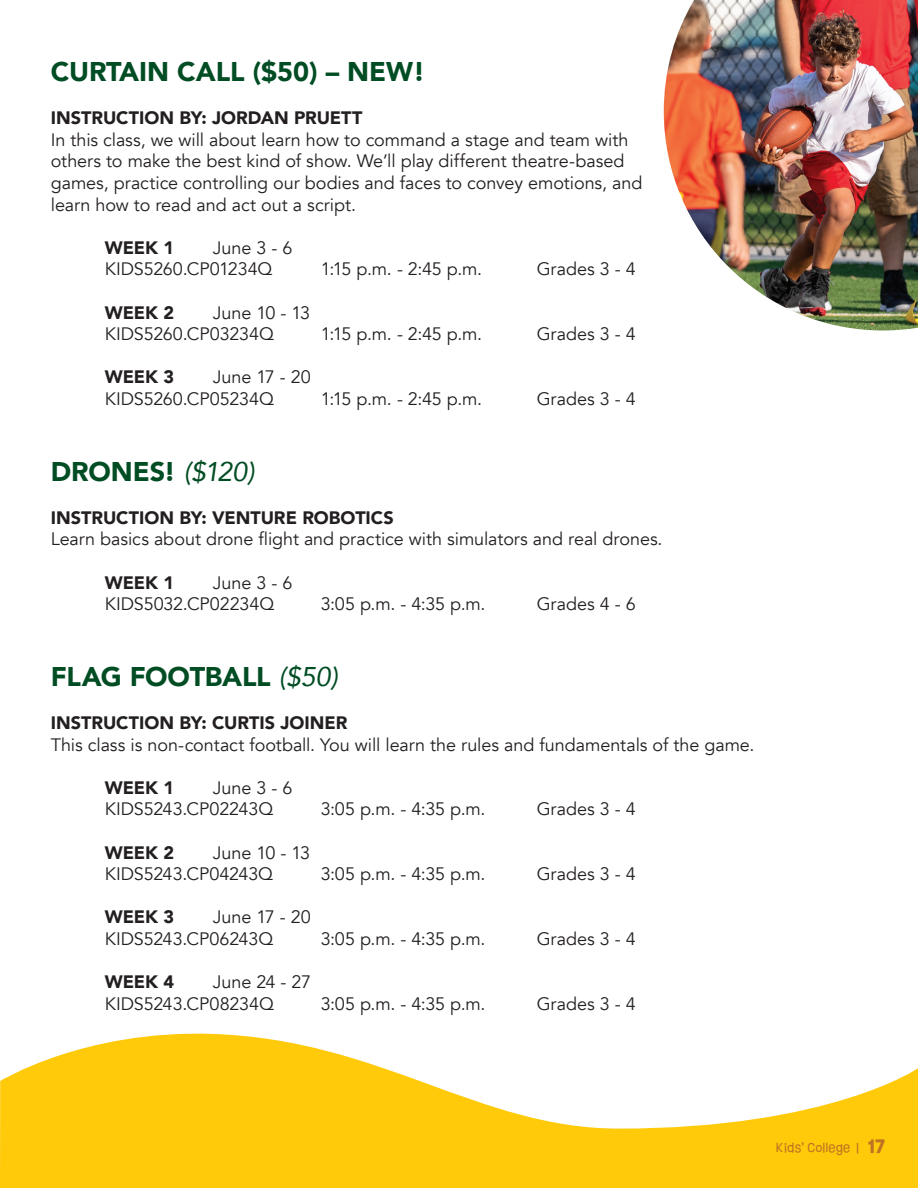
<style>
.page{position:relative;width:918px;height:1188px;background:#fff}
.page>*{position:absolute;margin:0;border:0;box-sizing:border-box;transform-origin:0 0}
.t1{font:900 27px "Avenir";color:#004c23}
.t2{font:18px/21.6px "Avenir";letter-spacing:-.005em;color:#231f20}
.t3{font:900 18px "Avenir";letter-spacing:-.005em;color:#231f20}
.t4{font:12px "Ruddy";color:#bf7223}
.s1{font-weight:400;font-style:italic}
.s2{font-weight:700;font-size:18px}
</style>
<div class="page">
<svg style="left:0;top:1033px;width:918px;height:155px;fill:#feca0a"></svg>
<img style="left:664px;top:0;width:254px;height:330px">
<p class="t1" style="left:51px;top:48px;width:376px">CURTAIN CALL ($50) – NEW!</p>
<p class="t3" style="left:51px;top:103px;width:313px">INSTRUCTION BY: JORDAN PRUETT</p>
<p class="t2" style="left:51px;top:129px;width:593px">In this class, we will about learn how to command a stage and team with others to make the best kind of show. We’ll play different theatre-based games, practice controlling our bodies and faces to convey emotions, and learn how to read and act out a script.</p>
<p class="t3" style="left:105px;top:232px;width:71px">WEEK 1</p>
<p class="t2" style="left:213px;top:237px;width:81px">June 3 - 6</p>
<p class="t2" style="left:105px;top:259px;width:169px">KIDS5260.CP01234Q</p>
<p class="t2" style="left:321px;top:259px;width:163px">1:15 p.m. - 2:45 p.m.</p>
<p class="t2" style="left:537px;top:259px;width:101px">Grades 3 - 4</p>
<p class="t3" style="left:105px;top:297px;width:71px">WEEK 2</p>
<p class="t2" style="left:213px;top:302px;width:99px">June 10 - 13</p>
<p class="t2" style="left:105px;top:324px;width:171px">KIDS5260.CP03234Q</p>
<p class="t2" style="left:321px;top:324px;width:163px">1:15 p.m. - 2:45 p.m.</p>
<p class="t2" style="left:537px;top:324px;width:101px">Grades 3 - 4</p>
<p class="t3" style="left:105px;top:362px;width:71px">WEEK 3</p>
<p class="t2" style="left:213px;top:367px;width:99px">June 17 - 20</p>
<p class="t2" style="left:105px;top:388px;width:171px">KIDS5260.CP05234Q</p>
<p class="t2" style="left:321px;top:388px;width:163px">1:15 p.m. - 2:45 p.m.</p>
<p class="t2" style="left:537px;top:388px;width:101px">Grades 3 - 4</p>
<p class="t1" style="left:51px;top:448px;width:205px">DRONES! <span class="s1">($120)</span></p>
<p class="t3" style="left:51px;top:502px;width:345px">INSTRUCTION BY: VENTURE ROBOTICS</p>
<p class="t2" style="left:51px;top:529px;width:613px">Learn basics about drone flight and practice with simulators and real drones.</p>
<p class="t3" style="left:105px;top:567px;width:71px">WEEK 1</p>
<p class="t2" style="left:213px;top:572px;width:81px">June 3 - 6</p>
<p class="t2" style="left:105px;top:594px;width:171px">KIDS5032.CP02234Q</p>
<p class="t2" style="left:321px;top:594px;width:166px">3:05 p.m. - 4:35 p.m.</p>
<p class="t2" style="left:537px;top:594px;width:101px">Grades 4 - 6</p>
<p class="t1" style="left:51px;top:653px;width:289px">FLAG FOOTBALL <span class="s1">($50)</span></p>
<p class="t3" style="left:51px;top:707px;width:298px">INSTRUCTION BY: CURTIS JOINER</p>
<p class="t2" style="left:51px;top:734px;width:705px">This class is non-contact football. You will learn the rules and fundamentals of the game.</p>
<p class="t3" style="left:105px;top:772px;width:71px">WEEK 1</p>
<p class="t2" style="left:213px;top:777px;width:81px">June 3 - 6</p>
<p class="t2" style="left:105px;top:799px;width:170px">KIDS5243.CP02243Q</p>
<p class="t2" style="left:321px;top:799px;width:166px">3:05 p.m. - 4:35 p.m.</p>
<p class="t2" style="left:537px;top:799px;width:101px">Grades 3 - 4</p>
<p class="t3" style="left:105px;top:837px;width:71px">WEEK 2</p>
<p class="t2" style="left:213px;top:842px;width:99px">June 10 - 13</p>
<p class="t2" style="left:105px;top:864px;width:170px">KIDS5243.CP04243Q</p>
<p class="t2" style="left:321px;top:864px;width:166px">3:05 p.m. - 4:35 p.m.</p>
<p class="t2" style="left:537px;top:864px;width:101px">Grades 3 - 4</p>
<p class="t3" style="left:105px;top:902px;width:71px">WEEK 3</p>
<p class="t2" style="left:213px;top:907px;width:99px">June 17 - 20</p>
<p class="t2" style="left:105px;top:928px;width:170px">KIDS5243.CP06243Q</p>
<p class="t2" style="left:321px;top:928px;width:166px">3:05 p.m. - 4:35 p.m.</p>
<p class="t2" style="left:537px;top:928px;width:101px">Grades 3 - 4</p>
<p class="t3" style="left:105px;top:967px;width:71px">WEEK 4</p>
<p class="t2" style="left:213px;top:972px;width:100px">June 24 - 27</p>
<p class="t2" style="left:105px;top:993px;width:171px">KIDS5243.CP08234Q</p>
<p class="t2" style="left:321px;top:993px;width:166px">3:05 p.m. - 4:35 p.m.</p>
<p class="t2" style="left:537px;top:993px;width:101px">Grades 3 - 4</p>
<p class="t4" style="left:776px;top:1139px;width:111px">KIDS’ COLLEGE | <span class="s2">17</span></p>
</div>
